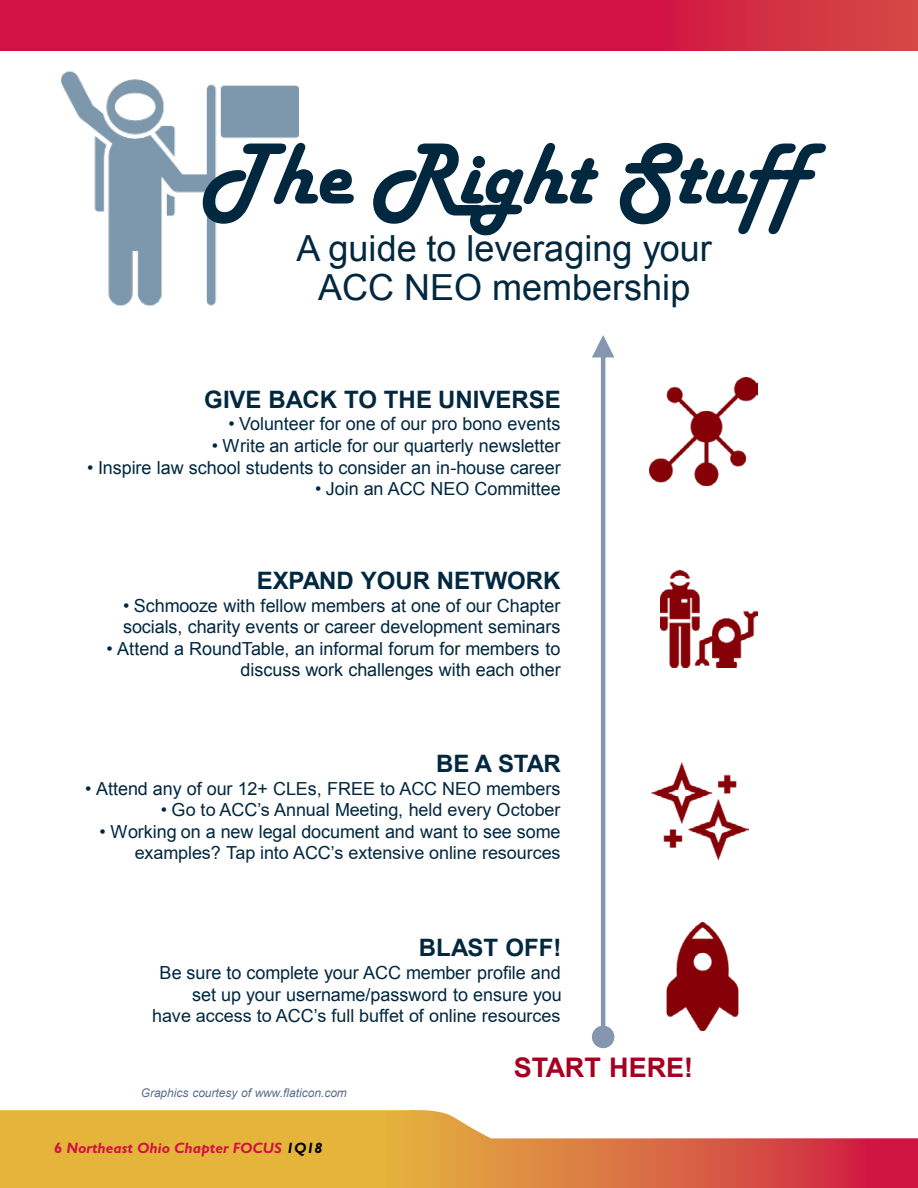
<style>
.page{position:relative;width:918px;height:1188px;background:#fff}
.page>*{position:absolute;margin:0;border:0;box-sizing:border-box;transform-origin:0 0}
.t1{font:90px "Harlow Solid";color:#022840}
.t2{font:36px/39px "Arial";color:#022840;text-align:center}
.t3{font:700 27px "Arial";color:#a50021}
.t4{font:700 24px "Arial";color:#022840}
.t5{font:18px/21.6px "Arial";letter-spacing:-.005em;color:#022840;text-align:right}
.t6{font:italic 700 15px "Gill Sans";color:#d21242}
.t7{font:italic 12px "Arial";letter-spacing:-.005em;color:#5a6f8d}
.s1{font-style:normal}
.s2{color:#000}
</style>
<div class="page">
<img style="left:61px;top:71px;width:238px;height:235px">
<img style="left:661px;top:571px;width:97px;height:97px">
<svg style="left:592px;top:335px;width:22px;height:713px"></svg>
<img style="left:666px;top:923px;width:73px;height:108px">
<img style="left:651px;top:763px;width:97px;height:97px">
<img style="left:650px;top:377px;width:108px;height:108px">
<svg style="left:0;top:0;width:918px;height:50px;background:#d11a42"></svg>
<svg style="left:0;top:1110px;width:918px;height:78px"></svg>
<h1 class="t1" style="left:203px;top:125px;width:604px">The Right Stuff</h1>
<h2 class="t2" style="left:296px;top:229px;width:417px">A guide to leveraging your<br>ACC NEO membership</h2>
<h3 class="t4" style="left:204px;top:383px;width:358px">GIVE BACK TO THE UNIVERSE</h3>
<p class="t5" style="left:228px;top:413px;width:334px">• Volunteer for one of our pro bono events</p>
<p class="t5" style="left:212px;top:435px;width:350px">• Write an article for our quarterly newsletter</p>
<p class="t5" style="left:87px;top:456px;width:475px">• Inspire law school students to consider an in-house career</p>
<p class="t5" style="left:315px;top:478px;width:247px">• Join an ACC NEO Committee</p>
<h3 class="t4" style="left:257px;top:564px;width:305px">EXPAND YOUR NETWORK</h3>
<p class="t5" style="left:123px;top:594px;width:439px;text-align:left">• Schmooze with fellow members at one of our Chapter socials, charity events or career development seminars</p>
<p class="t5" style="left:106px;top:638px;width:456px">• Attend a RoundTable, an informal forum for members to discuss work challenges with each other</p>
<h3 class="t4" style="left:436px;top:747px;width:126px">BE A STAR</h3>
<p class="t5" style="left:85px;top:777px;width:477px">• Attend any of our 12+ CLEs, FREE to ACC NEO members</p>
<p class="t5" style="left:161px;top:799px;width:401px">• Go to ACC’s Annual Meeting, held every October</p>
<p class="t5" style="left:100px;top:820px;width:463px">• Working on a new legal document and want to see some examples? Tap into ACC’s extensive online resources</p>
<h3 class="t4" style="left:419px;top:932px;width:144px">BLAST OFF!</h3>
<p class="t5" style="left:152px;top:962px;width:411px">Be sure to complete your ACC member profile and set up your username/password to ensure you have access to ACC’s full buffet of online resources</p>
<p class="t7" style="left:141px;top:1085px;width:208px">Graphics courtesy of www.flaticon.com</p>
<p class="t6" style="left:54px;top:1139px;width:270px"><span class="s1">6</span> Northeast Ohio Chapter FOCUS <span class="s2">1Q18</span></p>
<h3 class="t3" style="left:514px;top:1049px;width:181px">START HERE!</h3>
</div>
